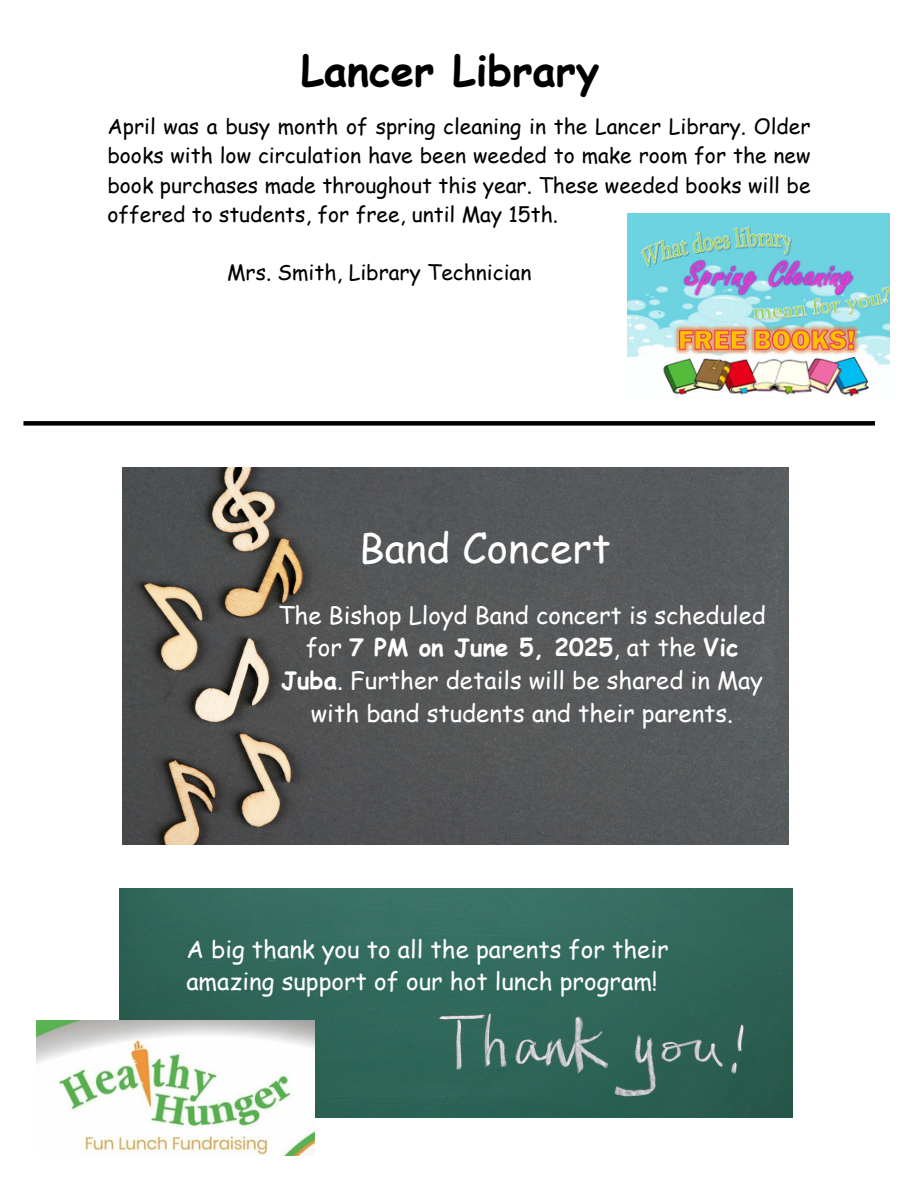
<style>
.page{position:relative;width:918px;height:1188px;background:#fff}
.page>*{position:absolute;margin:0;border:0;box-sizing:border-box;transform-origin:0 0}
.t1{font:700 42px "Comic Sans MS";color:#000}
.t2{font:40.5px "Comic Sans MS";color:#fff}
.t3{font:24px/32.7px "Comic Sans MS";color:#fff;text-align:center}
.t4{font:21.15px/29.2px "Comic Sans MS";color:#000;text-align:justify}
.s1{font-weight:700}
</style>
<div class="page">
<div style="left:23px;top:421px;width:852px;height:5px;background:#000"></div>
<img style="left:627px;top:214px;width:262px;height:183px">
<img style="left:123px;top:468px;width:666px;height:377px">
<img style="left:120px;top:888px;width:672px;height:230px">
<img style="left:37px;top:1021px;width:278px;height:135px">
<p class="t1" style="left:301px;top:40px;width:300px">Lancer Library</p>
<p class="t4" style="left:107px;top:111px;width:705px">April was a busy month of spring cleaning in the Lancer Library. Older books with low circulation have been weeded to make room for the new book purchases made throughout this year. These weeded books will be offered to students, for free, until May 15th.</p>
<h2 class="t4" style="left:227px;top:257px;width:306px">Mrs. Smith, Library Technician</h2>
<p class="t2" style="left:359px;top:519px;width:253px">Band Concert</p>
<h3 class="t3" style="left:278px;top:598px;width:489px">The Bishop Lloyd Band concert is scheduled for <span class="s1">7 PM on June 5, 2025</span>, at the <span class="s1">Vic Juba</span>. Further details will be shared in May with band students and their parents.</h3>
<h3 class="t3" style="left:186px;top:932px;width:484px;text-align:left">A big thank you to all the parents for their amazing support of our hot lunch program!</h3>
</div>
